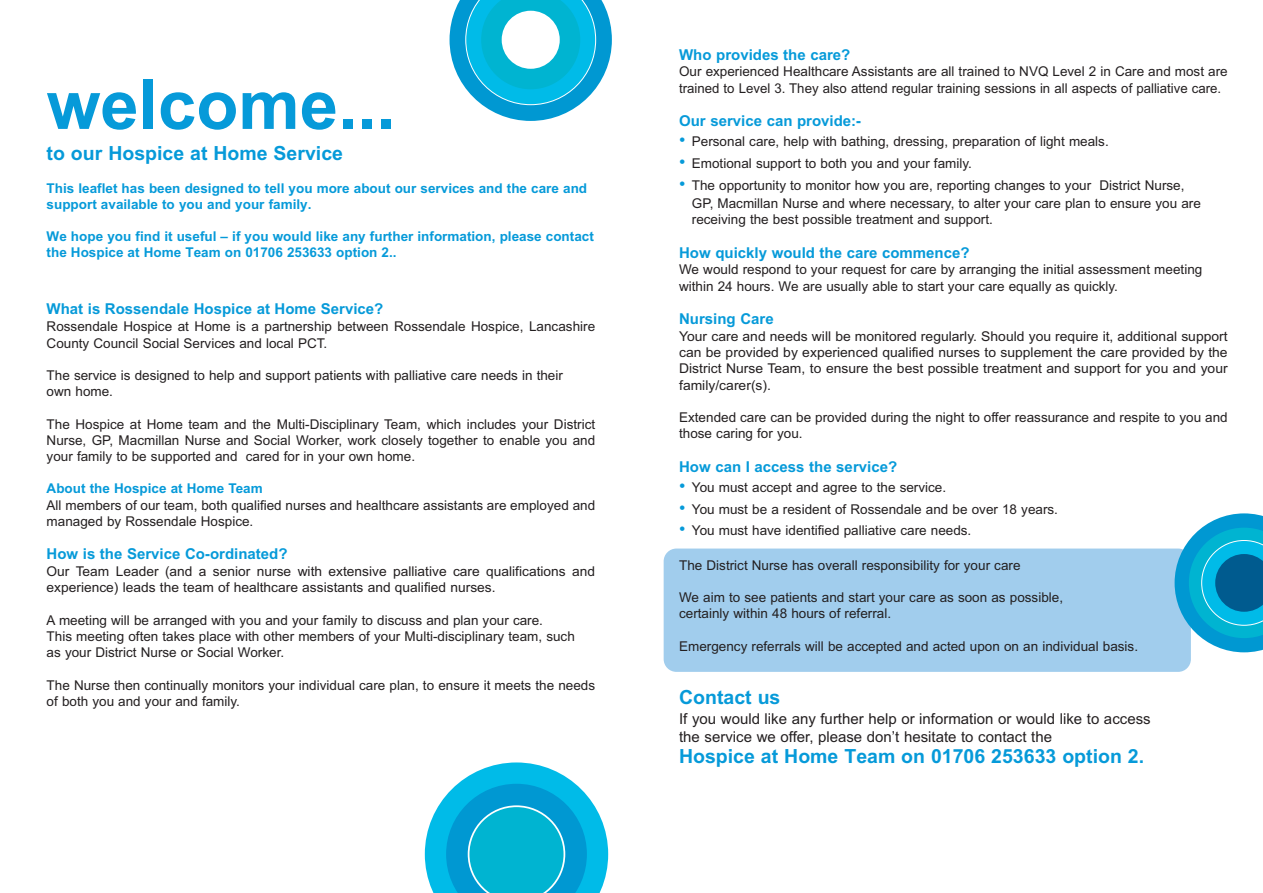
<style>
.page{position:relative;width:1263px;height:893px;background:#fff}
.page>*{position:absolute;margin:0;border:0;box-sizing:border-box;transform-origin:0 0}
.t1{font:700 69px "Arial";color:#069ad9}
.t2{font:19.5px "Arial Bold MT OTF";color:#069ad9}
.t3{font:700 19.5px "Arial";color:#069ad9}
.t4{font:15px/18px "Arial";color:#231f20}
.t5{font:15px "Arial Bold MT OTF";color:#069ad9}
.t6{font:700 15px "Arial";color:#069ad9}
.t7{font:13.5px/16.2px "Arial";color:#231f20}
.t8{font:13.5px/16.2px "Arial Bold MT OTF";color:#069ad9}
.t9{font:700 13.5px "Arial";color:#069ad9}
.s1{font-size:18px;color:#069ad9}
</style>
<div class="page">
<div style="left:664px;top:549px;width:527px;height:123px;background:#a1cded;border-radius:13px"></div>
<svg style="left:449px;top:0;width:163px;height:121px"></svg>
<div style="left:502px;top:11px;width:58px;height:58px;background:#fff;border-radius:50%"></div>
<svg style="left:1174px;top:513px;width:89px;height:139px"></svg>
<svg style="left:425px;top:762px;width:183px;height:131px"></svg>
<h1 class="t1" style="left:47px;top:65px;width:351px">welcome...</h1>
<h2 class="t3" style="left:47px;top:142px;width:298px">to our Hospice at Home Service</h2>
<p class="t8" style="left:47px;top:180px;width:542px">This leaflet has been designed to tell you more about our services and the care and support available to you and your family.</p>
<p class="t8" style="left:47px;top:229px;width:549px">We hope you find it useful – if you would like any further information, please contact the Hospice at Home Team on 01706 253633 option 2..</p>
<p class="t6" style="left:47px;top:301px;width:338px">What is Rossendale Hospice at Home Service?</p>
<p class="t7" style="left:47px;top:319px;width:550px">Rossendale Hospice at Home is a partnership between Rossendale Hospice, Lancashire<br>County Council Social Services and local PCT.</p>
<p class="t7" style="left:47px;top:367px;width:518px">The service is designed to help and support patients with palliative care needs in their own home.</p>
<p class="t7" style="left:47px;top:416px;width:550px;text-align:justify">The Hospice at Home team and the Multi-Disciplinary Team, which includes your District Nurse, GP, Macmillan Nurse and Social Worker, work closely together to enable you and your family to be supported and cared for in your own home.</p>
<p class="t9" style="left:47px;top:481px;width:218px">About the Hospice at Home Team</p>
<p class="t7" style="left:47px;top:497px;width:550px">All members of our team, both qualified nurses and healthcare assistants are employed and managed by Rossendale Hospice.</p>
<p class="t6" style="left:47px;top:545px;width:242px">How is the Service Co-ordinated?</p>
<p class="t7" style="left:47px;top:563px;width:550px">Our Team Leader (and a senior nurse with extensive palliative care qualifications and experience) leads the team of healthcare assistants and qualified nurses.</p>
<p class="t7" style="left:47px;top:612px;width:530px">A meeting will be arranged with you and your family to discuss and plan your care.<br>This meeting often takes place with other members of your Multi-disciplinary team, such as your District Nurse or Social Worker.</p>
<p class="t7" style="left:47px;top:677px;width:550px">The Nurse then continually monitors your individual care plan, to ensure it meets the needs of both you and your and family.</p>
<p class="t5" style="left:679px;top:46px;width:173px">Who provides the care?</p>
<p class="t7" style="left:679px;top:64px;width:550px">Our experienced Healthcare Assistants are all trained to NVQ Level 2 in Care and most are trained to Level 3. They also attend regular training sessions in all aspects of palliative care.</p>
<p class="t5" style="left:679px;top:112px;width:184px">Our service can provide:-</p>
<p class="t7" style="left:679px;top:134px;width:431px"><span class="s1">•</span> Personal care, help with bathing, dressing, preparation of light meals.</p>
<p class="t7" style="left:679px;top:155px;width:294px"><span class="s1">•</span> Emotional support to both you and your family.</p>
<p class="t7" style="left:692px;top:176px;width:510px;line-height:18.3px;text-indent:-13px"><span class="s1">•</span> The opportunity to monitor how you are, reporting changes to your District Nurse,<br>GP, Macmillan Nurse and where necessary, to alter your care plan to ensure you are</p>
<p class="t7" style="left:692px;top:211px;width:302px">receiving the best possible treatment and support.</p>
<p class="t5" style="left:679px;top:244px;width:292px">How quickly would the care commence?</p>
<p class="t7" style="left:679px;top:262px;width:525px">We would respond to your request for care by arranging the initial assessment meeting within 24 hours. We are usually able to start your care equally as quickly.</p>
<p class="t5" style="left:679px;top:310px;width:96px">Nursing Care</p>
<p class="t7" style="left:679px;top:328px;width:550px;text-align:justify">Your care and needs will be monitored regularly. Should you require it, additional support can be provided by experienced qualified nurses to supplement the care provided by the District Nurse Team, to ensure the best possible treatment and support for you and your family/carer(s).</p>
<p class="t7" style="left:679px;top:409px;width:550px">Extended care can be provided during the night to offer reassurance and respite to you and those caring for you.</p>
<p class="t5" style="left:679px;top:458px;width:220px">How can I access the service?</p>
<p class="t7" style="left:679px;top:479px;width:269px"><span class="s1">•</span> You must accept and agree to the service.</p>
<p class="t7" style="left:679px;top:501px;width:380px"><span class="s1">•</span> You must be a resident of Rossendale and be over 18 years.</p>
<p class="t7" style="left:679px;top:522px;width:294px"><span class="s1">•</span> You must have identified palliative care needs.</p>
<p class="t7" style="left:679px;top:557px;width:343px">The District Nurse has overall responsibility for your care</p>
<p class="t7" style="left:679px;top:589px;width:385px">We aim to see patients and start your care as soon as possible, certainly within 48 hours of referral.</p>
<p class="t7" style="left:679px;top:638px;width:460px">Emergency referrals will be accepted and acted upon on an individual basis.</p>
<h2 class="t2" style="left:679px;top:685px;width:103px">Contact us</h2>
<p class="t4" style="left:679px;top:710px;width:473px">If you would like any further help or information or would like to access the service we offer, please don’t hesitate to contact the</p>
<h2 class="t2" style="left:679px;top:745px;width:466px">Hospice at Home Team on 01706 253633 option 2.</h2>
</div>
